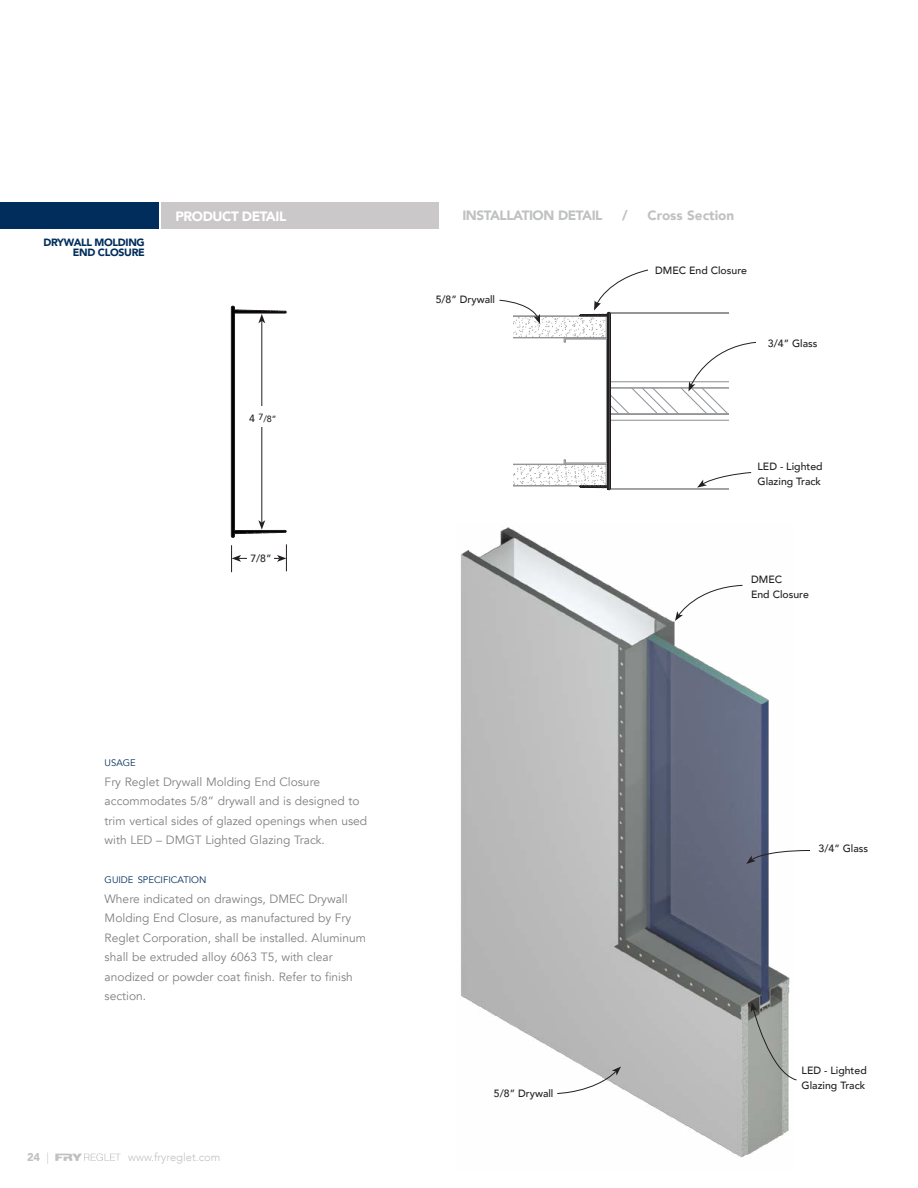
<style>
.page{position:relative;width:918px;height:1188px;background:#fff}
.page>*{position:absolute;margin:0;border:0;box-sizing:border-box;transform-origin:0 0}
.t1{font:900 13.5px "Avenir";letter-spacing:-.03em;color:#c0c1c2}
.t2{font:900 13.5px "Avenir";letter-spacing:-.03em;color:#fff}
.t3{font:900 13.5px "Avenir";color:#c0c1c2}
.t4{font:12px/19.5px "Avenir";color:#808083}
.t5{font:300 11.25px "Avenir";color:#c0c1c2}
.t6{font:900 11.25px "Avenir";color:#c0c1c2}
.t7{font:500 10.5px/15px "Avenir";color:#231f20}
.t8{font:900 10.5px/10.5px "Avenir";letter-spacing:-.03em;color:#002d5c;text-align:right}
.t9{font:9.45px "Avenir";color:#002d5c}
.t10{font:500 9px "Avenir";color:#231f20}
.s1{font-size:10.5px}
.s2{font-weight:300}
</style>
<div class="page">
<svg style="left:55px;top:1153px;width:66px;height:8px"></svg>
<img style="left:460px;top:527px;width:330px;height:631px">
<div style="left:0;top:202px;width:159px;height:27px;background:#002d5c"></div>
<div style="left:162px;top:202px;width:277px;height:27px;background:#cac8c8"></div>
<svg style="left:231px;top:305px;width:56px;height:233px"></svg>
<div style="left:246px;top:406px;width:34px;height:21px;background:#fff"></div>
<hr style="left:239px;top:558px;width:40px;height:1px;background:#231f20">
<svg style="left:231px;top:545px;width:10px;height:27px"></svg>
<svg style="left:277px;top:544px;width:10px;height:27px"></svg>
<div style="left:248px;top:551px;width:26px;height:14px;background:#fff"></div>
<svg style="left:557px;top:1066px;width:64px;height:28px"></svg>
<svg style="left:751px;top:1002px;width:46px;height:79px"></svg>
<svg style="left:746px;top:850px;width:64px;height:14px"></svg>
<svg style="left:675px;top:585px;width:68px;height:36px"></svg>
<svg style="left:499px;top:269px;width:257px;height:221px"></svg>
<p class="t8" style="left:44px;top:237px;width:103px">DRYWALL MOLDING<br>END CLOSURE</p>
<p class="t2" style="left:175px;top:205px;width:112px">PRODUCT DETAIL</p>
<p class="t1" style="left:462px;top:204px;width:142px">INSTALLATION DETAIL</p>
<p class="t1" style="left:622px;top:204px;width:7px">/</p>
<p class="t3" style="left:648px;top:204px;width:88px">Cross Section</p>
<p class="t10" style="left:249px;top:411px;width:29px"><span class="s1">4</span> 7/8”</p>
<p class="t7" style="left:250px;top:550px;width:23px">7/8”</p>
<p class="t7" style="left:436px;top:291px;width:61px">5/8” Drywall</p>
<p class="t7" style="left:655px;top:263px;width:93px">DMEC End Closure</p>
<p class="t7" style="left:768px;top:335px;width:51px">3/4” Glass</p>
<p class="t7" style="left:757px;top:458px;width:67px">LED - Lighted<br>Glazing Track</p>
<p class="t7" style="left:751px;top:571px;width:59px">DMEC<br>End Closure</p>
<p class="t9" style="left:105px;top:757px;width:33px">USAGE</p>
<p class="t4" style="left:105px;top:772px;width:264px">Fry Reglet Drywall Molding End Closure accommodates 5/8” drywall and is designed to trim vertical sides of glazed openings when used with LED – DMGT Lighted Glazing Track.</p>
<p class="t9" style="left:105px;top:874px;width:103px">GUIDE SPECIFICATION</p>
<p class="t4" style="left:105px;top:889px;width:263px">Where indicated on drawings, DMEC Drywall Molding End Closure, as manufactured by Fry Reglet Corporation, shall be installed. Aluminum shall be extruded alloy 6063 T5, with clear anodized or powder coat finish. Refer to finish section.</p>
<p class="t6" style="left:27px;top:1147px;width:24px">24 <span class="s2">|</span></p>
<p class="t5" style="left:128px;top:1150px;width:94px">www.fryreglet.com</p>
<p class="t7" style="left:494px;top:1086px;width:61px">5/8” Drywall</p>
<p class="t7" style="left:819px;top:840px;width:51px">3/4” Glass</p>
<p class="t7" style="left:802px;top:1062px;width:67px">LED - Lighted<br>Glazing Track</p>
</div>
